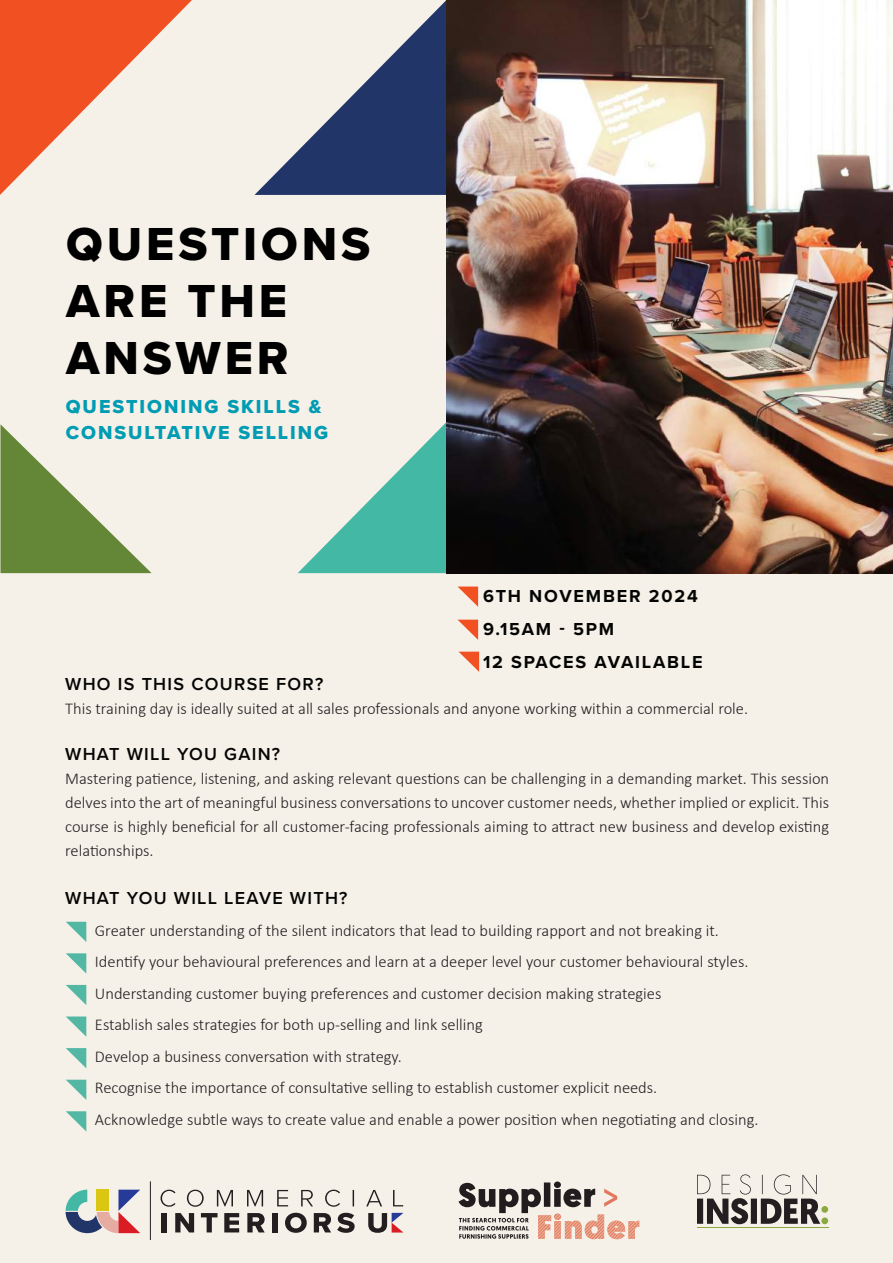
<style>
.page{position:relative;width:893px;height:1263px;background:#f5f0e8}
.page>*{position:absolute;margin:0;border:0;box-sizing:border-box;transform-origin:0 0}
.t1{font:48px/57px "Proxima Nova Extrabld";letter-spacing:.08em;color:#000}
.t2{font:19.5px/26.4px "Proxima Nova Extrabld";letter-spacing:.1em;color:#009cb3}
.t3{font:600 18px "Proxima Nova";letter-spacing:.07em;color:#040503}
.t4{font:700 18px/33px "Proxima Nova";letter-spacing:.1em;color:#040503}
.t5{font:300 16.5px/31.5px "Calibri";color:#231f20;text-align:justify}
</style>
<div class="page">
<svg style="left:66px;top:1190px;width:74px;height:43px"></svg>
<hr style="left:150px;top:1181px;width:1px;height:59px;background:#231f20">
<div style="left:162px;top:1213px;width:5px;height:19px;background:#231f20"></div>
<svg style="left:175px;top:1213px;width:19px;height:19px"></svg>
<svg style="left:201px;top:1213px;width:17px;height:19px"></svg>
<svg style="left:224px;top:1213px;width:15px;height:19px"></svg>
<svg style="left:247px;top:1213px;width:18px;height:19px"></svg>
<div style="left:272px;top:1213px;width:6px;height:19px;background:#231f20"></div>
<svg style="left:285px;top:1213px;width:22px;height:20px"></svg>
<svg style="left:314px;top:1213px;width:17px;height:19px"></svg>
<svg style="left:337px;top:1213px;width:18px;height:20px"></svg>
<svg style="left:161px;top:1190px;width:242px;height:17px"></svg>
<svg style="left:368px;top:1213px;width:35px;height:20px"></svg>
<svg style="left:697px;top:1174px;width:131px;height:50px"></svg>
<hr style="left:697px;top:1227px;width:131px;height:1px;background:#8ba93e">
<svg style="left:459px;top:1181px;width:181px;height:58px"></svg>
<svg style="left:457px;top:586px;width:21px;height:21px"></svg>
<svg style="left:458px;top:620px;width:20px;height:20px"></svg>
<svg style="left:66px;top:922px;width:20px;height:20px"></svg>
<svg style="left:66px;top:953px;width:20px;height:20px"></svg>
<svg style="left:66px;top:985px;width:20px;height:20px"></svg>
<svg style="left:66px;top:1016px;width:20px;height:21px"></svg>
<svg style="left:66px;top:1048px;width:20px;height:20px"></svg>
<svg style="left:66px;top:1080px;width:20px;height:20px"></svg>
<svg style="left:66px;top:1111px;width:20px;height:20px"></svg>
<svg style="left:298px;top:422px;width:148px;height:151px"></svg>
<svg style="left:0;top:424px;width:152px;height:149px"></svg>
<svg style="left:254px;top:0;width:192px;height:195px"></svg>
<svg style="left:0;top:0;width:192px;height:195px"></svg>
<img style="left:446px;top:0;width:447px;height:573px">
<svg style="left:459px;top:652px;width:20px;height:20px"></svg>
<h1 class="t1" style="left:66px;top:215px;width:305px">QUESTIONS<br>ARE THE<br>ANSWER</h1>
<p class="t2" style="left:66px;top:393px;width:264px">QUESTIONING SKILLS &amp;<br>CONSULTATIVE SELLING</p>
<p class="t4" style="left:483px;top:579px;width:221px">6TH NOVEMBER 2024<br>9.15AM - 5PM<br>12 SPACES AVAILABLE</p>
<p class="t3" style="left:65px;top:671px;width:260px">WHO IS THIS COURSE FOR?</p>
<p class="t5" style="left:65px;top:693px;width:684px">This training day is ideally suited at all sales professionals and anyone working within a commercial role.</p>
<p class="t3" style="left:65px;top:740px;width:216px">WHAT WILL YOU GAIN?</p>
<p class="t5" style="left:65px;top:766px;width:765px;line-height:24px">Mastering patience, listening, and asking relevant questions can be challenging in a demanding market. This session delves into the art of meaningful business conversations to uncover customer needs, whether implied or explicit. This course is highly beneficial for all customer-facing professionals aiming to attract new business and develop existing relationships.</p>
<p class="t3" style="left:65px;top:884px;width:284px">WHAT YOU WILL LEAVE WITH?</p>
<p class="t5" style="left:95px;top:914px;width:665px;text-align:left">Greater understanding of the silent indicators that lead to building rapport and not breaking it.<br>Identify your behavioural preferences and learn at a deeper level your customer behavioural styles.<br>Understanding customer buying preferences and customer decision making strategies<br>Establish sales strategies for both up-selling and link selling<br>Develop a business conversation with strategy.<br>Recognise the importance of consultative selling to establish customer explicit needs.<br>Acknowledge subtle ways to create value and enable a power position when negotiating and closing.</p>
</div>
